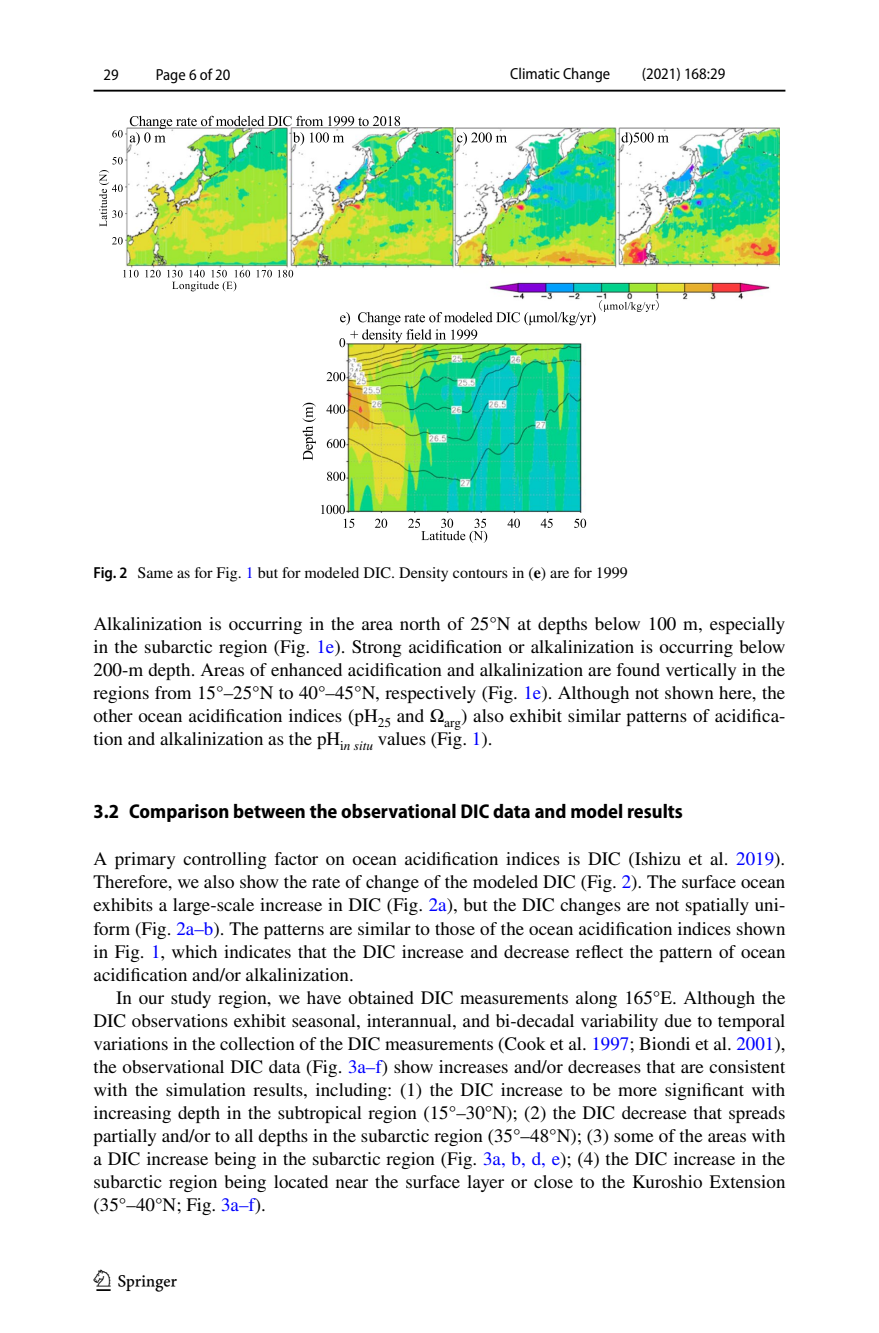
<style>
.page{position:relative;width:879px;height:1333px;background:#fff}
.page>*{position:absolute;margin:0;border:0;box-sizing:border-box;transform-origin:0 0}
.t1{font:30px "Springnew Regular 4";color:#000}
.t2{font:700 semi-condensed 20px "Myriad Pro";color:#000}
.t3{font:19px/23px "STIX";color:#000;text-align:justify}
.t4{font:16px "STIX";color:#000}
.t5{font:semi-condensed 16px "Myriad Pro";color:#000}
.s1{font-family:"Myriad Pro";font-weight:600;font-stretch:semi-condensed}
.s2{color:#00f}
.s3{font-weight:700}
</style>
<div class="page">
<hr style="left:94px;top:90px;width:691px;height:2px;background:#000">
<img style="left:125px;top:128px;width:655px;height:384px">
<svg style="left:457px;top:132px;width:50px;height:13px"></svg>
<svg style="left:621px;top:132px;width:48px;height:13px"></svg>
<svg style="left:112px;top:130px;width:11px;height:7px"></svg>
<svg style="left:112px;top:157px;width:11px;height:7px"></svg>
<svg style="left:112px;top:237px;width:11px;height:7px"></svg>
<svg style="left:123px;top:270px;width:16px;height:7px"></svg>
<svg style="left:145px;top:270px;width:16px;height:7px"></svg>
<svg style="left:256px;top:270px;width:16px;height:7px"></svg>
<svg style="left:278px;top:270px;width:15px;height:7px"></svg>
<svg style="left:167px;top:270px;width:83px;height:21px"></svg>
<svg style="left:99px;top:170px;width:24px;height:56px"></svg>
<img style="left:130px;top:116px;width:270px;height:29px">
<svg style="left:302px;top:403px;width:14px;height:57px"></svg>
<svg style="left:339px;top:300px;width:319px;height:47px"></svg>
<svg style="left:326px;top:372px;width:19px;height:9px"></svg>
<svg style="left:326px;top:404px;width:19px;height:10px"></svg>
<svg style="left:327px;top:439px;width:18px;height:9px"></svg>
<svg style="left:327px;top:471px;width:18px;height:10px"></svg>
<svg style="left:321px;top:505px;width:33px;height:23px"></svg>
<svg style="left:375px;top:518px;width:12px;height:10px"></svg>
<svg style="left:507px;top:518px;width:13px;height:10px"></svg>
<svg style="left:541px;top:518px;width:12px;height:10px"></svg>
<svg style="left:574px;top:518px;width:12px;height:10px"></svg>
<svg style="left:408px;top:518px;width:79px;height:25px"></svg>
<p class="t5" style="left:103px;top:66px;width:17px">29</p>
<p class="t5" style="left:156px;top:66px;width:76px">Page 6 of 20</p>
<p class="t5" style="left:510px;top:65px;width:102px">Climatic Change</p>
<p class="t5" style="left:642px;top:65px;width:85px">(2021) 168:29</p>
<p class="t4" style="left:94px;top:561px;width:536px"><span class="s1">Fig. 2</span> Same as for Fig. <span class="s2">1</span> but for modeled DIC. Density contours in (<span class="s3">e</span>) are for 1999</p>
<p class="t3" style="left:94px;top:613px;width:693px">Alkalinization is occurring in the area north of 25°N at depths below 100 m, especially in the subarctic region (Fig. <span class="s2">1e</span>). Strong acidification or alkalinization is occurring below 200-m depth. Areas of enhanced acidification and alkalinization are found vertically in the regions from 15°–25°N to 40°–45°N, respectively (Fig. <span class="s2">1e</span>). Although not shown here, the other ocean acidification indices (pH<sub>25</sub> and Ω<sub>arg</sub>) also exhibit similar patterns of acidifica&shy;tion and alkalinization as the pH<sub>i</sub><sub>n</sub> <sub>situ</sub> values (Fig. <span class="s2">1</span>).</p>
<p class="t2" style="left:94px;top:800px;width:591px">3.2 Comparison between the observational DIC data and model results</p>
<p class="t3" style="left:94px;top:848px;width:693px">A primary controlling factor on ocean acidification indices is DIC (Ishizu et al. <span class="s2">2019</span>).<br>Therefore, we also show the rate of change of the modeled DIC (Fig. <span class="s2">2</span>). The surface ocean exhibits a large-scale increase in DIC (Fig. <span class="s2">2a</span>), but the DIC changes are not spatially uni&shy;form (Fig. <span class="s2">2a–b</span>). The patterns are similar to those of the ocean acidification indices shown in Fig. <span class="s2">1</span>, which indicates that the DIC increase and decrease reflect the pattern of ocean acidification and/or alkalinization.</p>
<p class="t3" style="left:94px;top:986px;width:693px;text-indent:23px">In our study region, we have obtained DIC measurements along 165°E. Although the DIC observations exhibit seasonal, interannual, and bi-decadal variability due to temporal variations in the collection of the DIC measurements (Cook et al. <span class="s2">1997</span>; Biondi et al. <span class="s2">2001</span>), the observational DIC data (Fig. <span class="s2">3a–f</span>) show increases and/or decreases that are consistent with the simulation results, including: (1) the DIC increase to be more significant with increasing depth in the subtropical region (15°–30°N); (2) the DIC decrease that spreads partially and/or to all depths in the subarctic region (35°–48°N); (3) some of the areas with a DIC increase being in the subarctic region (Fig. <span class="s2">3a, b, d, e</span>); (4) the DIC increase in the subarctic region being located near the surface layer or close to the Kuroshio Extension (35°–40°N; Fig. <span class="s2">3a–f</span>).</p>
<h1 class="t1" style="left:96px;top:1269px;width:83px">1 3</h1>
</div>
